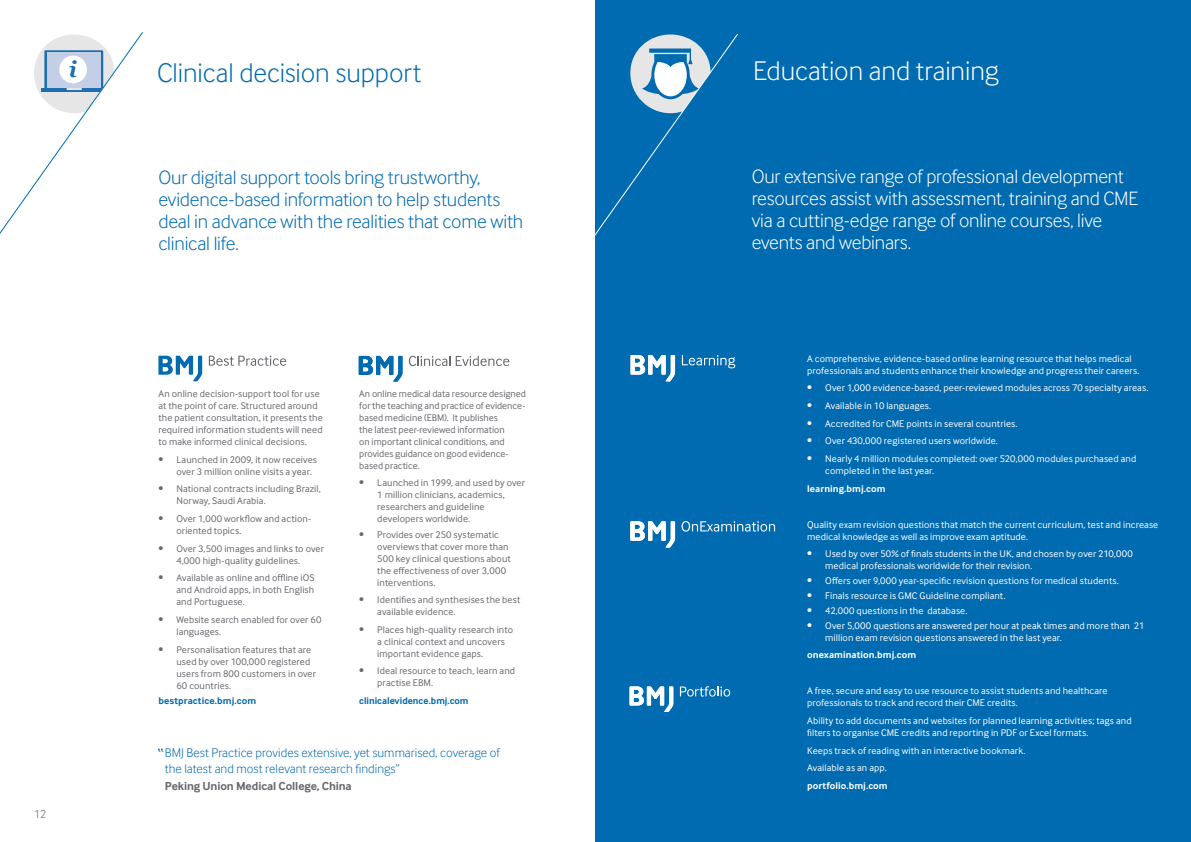
<style>
.page{position:relative;width:1191px;height:842px;background:#fff}
.page>*{position:absolute;margin:0;border:0;box-sizing:border-box;transform-origin:0 0}
.t1{font:300 28px "Inter Face";letter-spacing:-.005em;color:#006bb0}
.t2{font:300 28px "Inter Face";letter-spacing:-.005em;color:#fff}
.t3{font:italic 700 22.4px "Georgia";color:#1f6eb1}
.t4{font:300 20px/22px "Inter Face";letter-spacing:-.01em;color:#fff}
.t5{font:300 20px/22px "Inter Face";letter-spacing:-.01em;color:#006bb0}
.t6{font:300 13px/15.6px "Inter Face";color:#006bb0}
.t7{font:700 12px "Inter Face";letter-spacing:-.01em;color:#68696e}
.t8{font:300 12px "Inter Face";color:#68696e}
.t9{font:10px/12px "Inter Face";letter-spacing:.01em;color:#68696e}
.t10{font:10px/12px "Inter Face";letter-spacing:.01em;color:#fff}
.t11{font:700 10px "Inter Face";letter-spacing:.005em;color:#fff}
.t12{font:700 10px "Inter Face";color:#006bb0}
</style>
<div class="page">
<div style="left:595px;top:0;width:596px;height:842px;background:#006bb0"></div>
<svg style="left:158px;top:356px;width:44px;height:25px"></svg>
<svg style="left:209px;top:356px;width:77px;height:10px"></svg>
<svg style="left:359px;top:356px;width:43px;height:26px"></svg>
<svg style="left:409px;top:356px;width:41px;height:10px"></svg>
<svg style="left:456px;top:356px;width:53px;height:10px"></svg>
<svg style="left:0;top:32px;width:143px;height:202px"></svg>
<svg style="left:595px;top:34px;width:144px;height:202px"></svg>
<svg style="left:629px;top:686px;width:44px;height:25px"></svg>
<svg style="left:680px;top:686px;width:50px;height:10px"></svg>
<svg style="left:630px;top:355px;width:45px;height:26px"></svg>
<svg style="left:682px;top:355px;width:53px;height:13px"></svg>
<svg style="left:630px;top:521px;width:45px;height:27px"></svg>
<svg style="left:681px;top:521px;width:94px;height:11px"></svg>
<h2 class="t3" style="left:69px;top:56px;width:10px">i</h2>
<h1 class="t1" style="left:157px;top:57px;width:265px">Clinical decision support</h1>
<h3 class="t5" style="left:158px;top:166px;width:366px">Our digital support tools bring trustworthy, evidence-based information to help students deal in advance with the realities that come with clinical life.</h3>
<p class="t8" style="left:34px;top:807px;width:14px">12</p>
<p class="t9" style="left:158px;top:388px;width:166px">An online decision-support tool for use at the point of care. Structured around the patient consultation, it presents the required information students will need to make informed clinical decisions.</p>
<p class="t9" style="left:176px;top:453px;width:142px;text-indent:-18px">• Launched in 2009, it now receives over 3 million online visits a year.</p>
<p class="t9" style="left:176px;top:483px;width:146px;text-indent:-18px">• National contracts including Brazil,<br>Norway, Saudi Arabia.</p>
<p class="t9" style="left:176px;top:513px;width:136px;text-indent:-18px">• Over 1,000 workflow and action&shy;oriented topics.</p>
<p class="t9" style="left:158px;top:542px;width:167px;text-align:center">• Over 3,500 images and links to over<br>4,000 high-quality guidelines.</p>
<p class="t9" style="left:176px;top:572px;width:140px;text-align:justify;text-indent:-18px">• Available as online and offline iOS and Android apps, in both English and Portuguese.</p>
<p class="t9" style="left:176px;top:614px;width:146px;text-indent:-18px">• Website search enabled for over 60 languages.</p>
<p class="t9" style="left:176px;top:643px;width:141px;text-indent:-18px">• Personalisation features that are used by over 100,000 registered users from 800 customers in over<br>60 countries.</p>
<p class="t12" style="left:158px;top:694px;width:99px">bestpractice.bmj.com</p>
<p class="t9" style="left:359px;top:388px;width:168px">An online medical data resource designed for the teaching and practice of evidence&shy;based medicine (EBM). It publishes<br>the latest peer-reviewed information<br>on important clinical conditions, and provides guidance on good evidence&shy;based practice.</p>
<p class="t9" style="left:377px;top:476px;width:149px;text-indent:-18px">• Launched in 1999, and used by over<br>1 million clinicians, academics, researchers and guideline developers worldwide.</p>
<p class="t9" style="left:377px;top:529px;width:135px;text-indent:-18px">• Provides over 250 systematic overviews that cover more than<br>500 key clinical questions about the effectiveness of over 3,000 interventions.</p>
<p class="t9" style="left:377px;top:593px;width:145px;text-indent:-18px">• Identifies and synthesises the best available evidence.</p>
<p class="t9" style="left:377px;top:623px;width:137px;text-indent:-18px">• Places high-quality research into a clinical context and uncovers important evidence gaps.</p>
<p class="t9" style="left:377px;top:665px;width:139px;text-indent:-18px">• Ideal resource to teach, learn and practise EBM.</p>
<p class="t12" style="left:359px;top:695px;width:111px">clinicalevidence.bmj.com</p>
<h3 class="t6" style="left:165px;top:745px;width:336px">BMJ Best Practice provides extensive, yet summarised, coverage of the latest and most relevant research findings”</h3>
<p class="t7" style="left:165px;top:779px;width:188px">Peking Union Medical College, China</p>
<h3 class="t5" style="left:158px;top:744px;width:7px">“</h3>
<h1 class="t2" style="left:753px;top:55px;width:247px">Education and training</h1>
<h3 class="t4" style="left:751px;top:166px;width:388px">Our extensive range of professional development resources assist with assessment, training and CME via a cutting-edge range of online courses, live events and webinars.</h3>
<p class="t10" style="left:807px;top:352px;width:334px">A comprehensive, evidence-based online learning resource that helps medical professionals and students enhance their knowledge and progress their careers.</p>
<p class="t10" style="left:807px;top:382px;width:343px">• Over 1,000 evidence-based, peer-reviewed modules across 70 specialty areas.</p>
<p class="t10" style="left:807px;top:400px;width:125px">• Available in 10 languages.</p>
<p class="t10" style="left:807px;top:417px;width:212px">• Accredited for CME points in several countries.</p>
<p class="t10" style="left:807px;top:435px;width:192px">• Over 430,000 registered users worldwide.</p>
<p class="t10" style="left:825px;top:453px;width:312px;text-indent:-18px">• Nearly 4 million modules completed: over 520,000 modules purchased and completed in the last year.</p>
<p class="t11" style="left:807px;top:483px;width:80px">learning.bmj.com</p>
<p class="t10" style="left:807px;top:518px;width:353px">Quality exam revision questions that match the current curriculum, test and increase medical knowledge as well as improve exam aptitude.</p>
<p class="t10" style="left:825px;top:548px;width:309px;text-indent:-18px">• Used by over 50% of finals students in the UK, and chosen by over 210,000 medical professionals worldwide for their revision.</p>
<p class="t10" style="left:807px;top:575px;width:313px">• Offers over 9,000 year-specific revision questions for medical students.</p>
<p class="t10" style="left:807px;top:590px;width:200px">• Finals resource is GMC Guideline compliant.</p>
<p class="t10" style="left:807px;top:604px;width:162px">• 42,000 questions in the database.</p>
<p class="t10" style="left:825px;top:619px;width:321px;text-indent:-18px">• Over 5,000 questions are answered per hour at peak times and more than 21 million exam revision questions answered in the last year.</p>
<p class="t11" style="left:807px;top:649px;width:110px">onexamination.bmj.com</p>
<p class="t10" style="left:807px;top:685px;width:302px">A free, secure and easy to use resource to assist students and healthcare professionals to track and record their CME credits.</p>
<p class="t10" style="left:807px;top:715px;width:326px">Ability to add documents and websites for planned learning activities; tags and filters to organise CME credits and reporting in PDF or Excel formats.</p>
<p class="t10" style="left:807px;top:741px;width:220px;line-height:17.7px">Keeps track of reading with an interactive bookmark.<br>Available as an app.</p>
<p class="t11" style="left:807px;top:780px;width:82px">portfolio.bmj.com</p>
</div>
